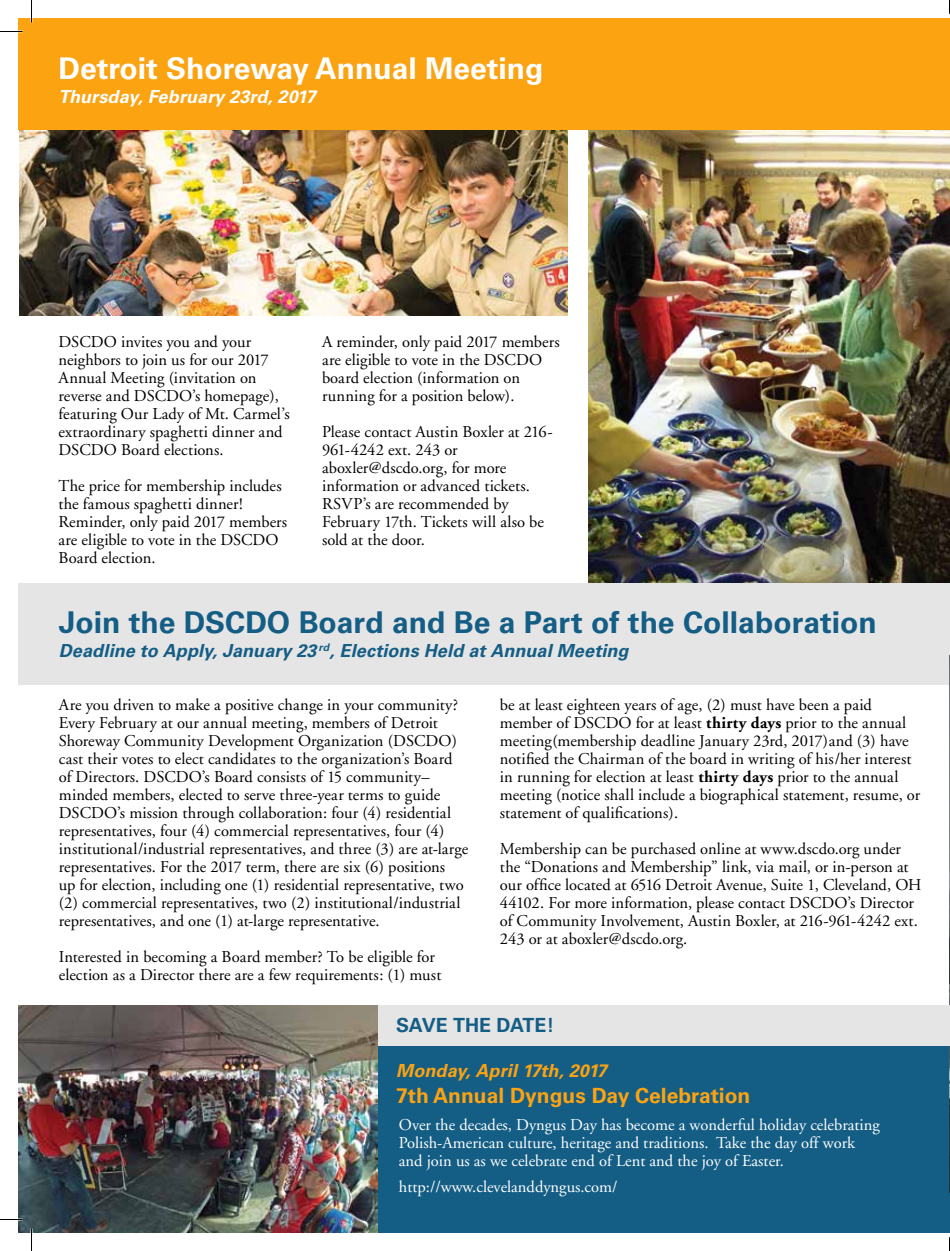
<style>
.page{position:relative;width:950px;height:1251px;background:#fff}
.page>*{position:absolute;margin:0;border:0;box-sizing:border-box;transform-origin:0 0}
.t1{font:700 30px "Univers";color:#145d85}
.t2{font:700 30px "Univers";color:#fff}
.t3{font:700 21px "Univers";color:#fca311}
.t4{font:700 19.5px "Univers";letter-spacing:-.005em;color:#145d85}
.t5{font:italic 700 18px "Univers";letter-spacing:.005em;color:#145d85}
.t6{font:italic 700 18px "Univers";letter-spacing:.005em;color:#fff}
.t7{font:italic 700 18px "Univers";color:#fca311}
.t8{font:16.5px/18px "Adobe Garamond";color:#000}
.t9{font:16.5px/18px "Adobe Garamond";color:#fff}
.s1{font-weight:700}
</style>
<div class="page">
<img style="left:20px;top:130px;width:547px;height:185px">
<img style="left:588px;top:130px;width:362px;height:453px">
<div style="left:18px;top:1018px;width:932px;height:215px;background:#145d85"></div>
<div style="left:18px;top:583px;width:932px;height:102px;background:#e5e5e5"></div>
<hr style="left:949px;top:1193px;width:1px;height:40px;background:#e5e5e5">
<div style="left:18px;top:18px;width:932px;height:112px;background:#fca311"></div>
<img style="left:949px;top:656px;width:1px;height:510px">
<svg style="left:949px;top:1166px;width:1px;height:26px"></svg>
<div style="left:18px;top:1005px;width:932px;height:41px;background:#e5e5e5"></div>
<img style="left:18px;top:1005px;width:359px;height:228px">
<svg style="left:0;top:31px;width:22px;height:1px"></svg>
<svg style="left:0;top:1219px;width:22px;height:1px"></svg>
<svg style="left:31px;top:0;width:1px;height:22px"></svg>
<svg style="left:31px;top:1228px;width:1px;height:23px"></svg>
<svg style="left:949px;top:0;width:1px;height:14px"></svg>
<svg style="left:949px;top:1228px;width:1px;height:23px"></svg>
<p class="t2" style="left:58px;top:51px;width:486px">Detroit Shoreway Annual Meeting</p>
<p class="t6" style="left:58px;top:86px;width:259px">Thursday, February 23rd, 2017</p>
<p class="t8" style="left:58px;top:333px;width:233px">DSCDO invites you and your neighbors to join us for our 2017<br>Annual Meeting (invitation on reverse and DSCDO’s homepage), featuring Our Lady of Mt. Carmel’s extraordinary spaghetti dinner and<br>DSCDO Board elections.</p>
<p class="t8" style="left:58px;top:477px;width:230px">The price for membership includes the famous spaghetti dinner!<br>Reminder, only paid 2017 members are eligible to vote in the DSCDO<br>Board election.</p>
<p class="t8" style="left:322px;top:333px;width:239px">A reminder, only paid 2017 members are eligible to vote in the DSCDO board election (information on running for a position below).</p>
<p class="t8" style="left:322px;top:423px;width:232px">Please contact Austin Boxler at 216-<br>961-4242 ext. 243 or aboxler@dscdo.org, for more information or advanced tickets.<br>RSVP’s are recommended by<br>February 17th. Tickets will also be sold at the door.</p>
<p class="t1" style="left:59px;top:605px;width:819px">Join the DSCDO Board and Be a Part of the Collaboration</p>
<p class="t5" style="left:59px;top:640px;width:571px">Deadline to Apply, January 23 <sup>rd</sup>, Elections Held at Annual Meeting</p>
<p class="t8" style="left:59px;top:696px;width:411px">Are you driven to make a positive change in your community?<br>Every February at our annual meeting, members of Detroit Shoreway Community Development Organization (DSCDO) cast their votes to elect candidates to the organization’s Board of Directors. DSCDO’s Board consists of 15 community– minded members, elected to serve three-year terms to guide DSCDO’s mission through collaboration: four (4) residential representatives, four (4) commercial representatives, four (4) institutional/industrial representatives, and three (3) are at-large representatives. For the 2017 term, there are six (6) positions<br>up for election, including one (1) residential representative, two (2) commercial representatives, two (2) institutional/industrial representatives, and one (1) at-large representative.</p>
<p class="t8" style="left:59px;top:949px;width:384px">Interested in becoming a Board member? To be eligible for election as a Director there are a few requirements: (1) must</p>
<p class="t8" style="left:500px;top:696px;width:422px">be at least eighteen years of age, (2) must have been a paid member of DSCDO for at least <span class="s1">thirty days</span> prior to the annual meeting(membership deadline January 23rd, 2017)and (3) have notified the Chairman of the board in writing of his/her interest in running for election at least <span class="s1">thirty days</span> prior to the annual meeting (notice shall include a biographical statement, resume, or statement of qualifications).</p>
<p class="t8" style="left:500px;top:841px;width:423px">Membership can be purchased online at www.dscdo.org under the “Donations and Membership” link, via mail, or in-person at our office located at 6516 Detroit Avenue, Suite 1, Cleveland, OH 44102. For more information, please contact DSCDO’s Director of Community Involvement, Austin Boxler, at 216-961-4242 ext.<br>243 or at aboxler@dscdo.org.</p>
<p class="t4" style="left:396px;top:1014px;width:160px">SAVE THE DATE!</p>
<p class="t7" style="left:396px;top:1060px;width:212px">Monday, April 17th, 2017</p>
<p class="t3" style="left:396px;top:1083px;width:356px">7th Annual Dyngus Day Celebration</p>
<p class="t9" style="left:399px;top:1117px;width:482px">Over the decades, Dyngus Day has become a wonderful holiday celebrating<br>Polish-American culture, heritage and traditions. Take the day off work and join us as we celebrate end of Lent and the joy of Easter.</p>
<p class="t9" style="left:399px;top:1178px;width:220px">http://www.clevelanddyngus.com/</p>
</div>
